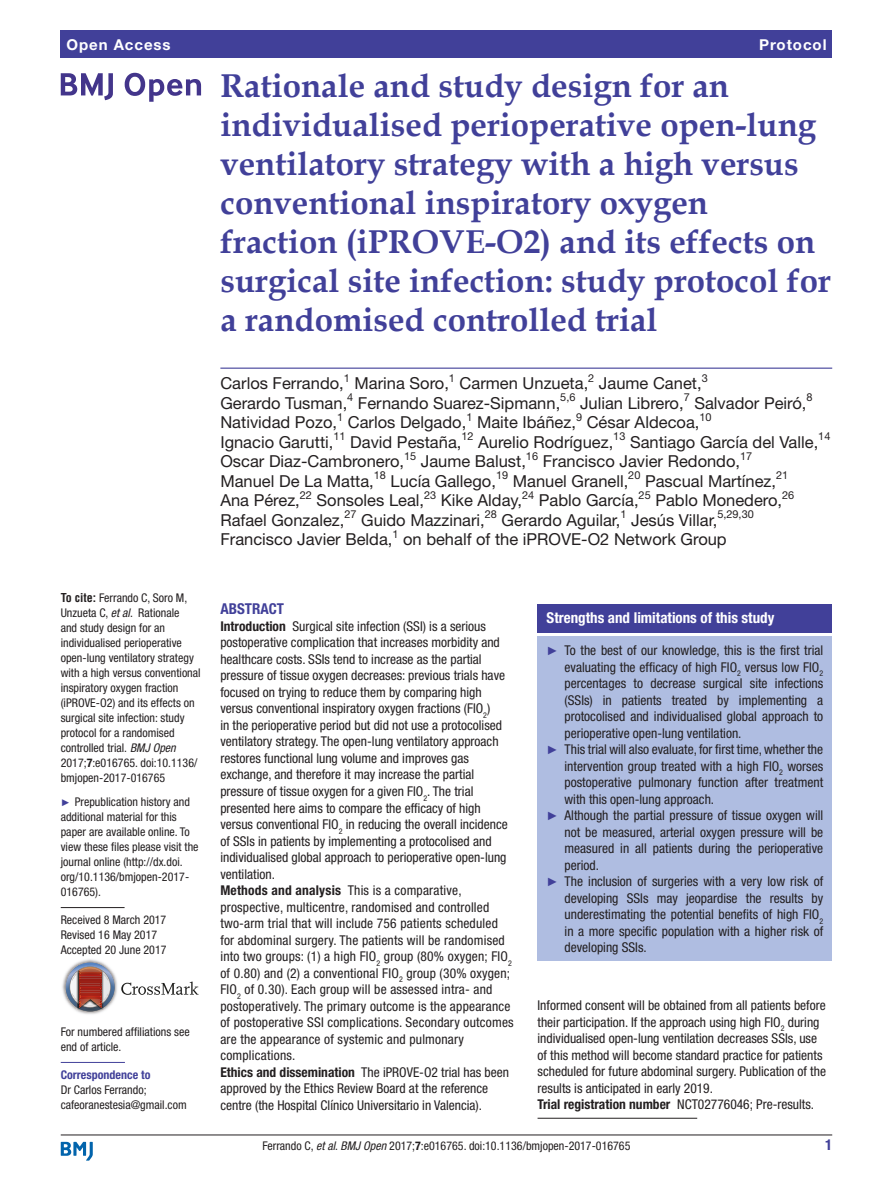
<style>
.page{position:relative;width:893px;height:1191px;background:#fff}
.page>*{position:absolute;margin:0;border:0;box-sizing:border-box;transform-origin:0 0}
.t1{font:700 33px/39px "Book Antiqua";color:#414099}
.t2{font:16.5px/19.5px "Helvetica Neue LT Std";color:#231f20}
.t3{font:700 condensed 15px "Helvetica Neue LT Std";color:#fff}
.t4{font:700 15px "Helvetica Neue LT Std";letter-spacing:.065em;color:#fff}
.t5{font:700 condensed 15px "Helvetica Neue LT Std";color:#414099}
.t6{font:condensed 13.5px/16.5px "Helvetica Neue LT Std";color:#231f20}
.t7{font:condensed 12px/15px "Helvetica Neue LT Std";color:#231f20}
.t8{font:700 condensed 12px "Helvetica Neue LT Std";color:#414099}
.t9{font:10.95px "Helvetica Neue LT Std";color:#231f20}
.s1{font-family:"Helvetica LT Std";font-weight:700}
.s2{font-style:italic}
.s3{font-weight:700}
.s4{font-family:"Arial";font-stretch:normal;font-size:9.75px;color:#414099}
.s5{font-family:"Arial";font-stretch:normal;font-size:12px;color:#414099}
</style>
<div class="page">
<hr style="left:61px;top:1134px;width:771px;height:1px;background:#231f20">
<svg style="left:61px;top:1141px;width:32px;height:19px"></svg>
<div style="left:61px;top:31px;width:771px;height:27px;background:#414099"></div>
<hr style="left:220px;top:367px;width:612px;height:2px;background:#414099">
<hr style="left:61px;top:907px;width:64px;height:1px;background:#231f20">
<hr style="left:61px;top:1062px;width:64px;height:1px;background:#414099">
<svg style="left:61px;top:73px;width:52px;height:27px"></svg>
<svg style="left:125px;top:73px;width:76px;height:29px"></svg>
<img style="left:62px;top:959px;width:55px;height:55px">
<svg style="left:66px;top:962px;width:49px;height:49px;background:#a78689"></svg>
<svg style="left:121px;top:981px;width:78px;height:13px"></svg>
<hr style="left:538px;top:1117px;width:159px;height:1px;background:#231f20">
<div style="left:538px;top:604px;width:294px;height:28px;background:#414099"></div>
<div style="left:538px;top:636px;width:294px;height:325px;background:#afbde1"></div>
<p class="t4" style="left:66px;top:35px;width:106px">Open Access</p>
<p class="t7" style="left:61px;top:590px;width:141px"><span class="s1">To cite:</span> Ferrando C, Soro M,<br>Unzueta C, <span class="s2">et al</span>. Rationale<br>and study design for an individualised perioperative open-lung ventilatory strategy with a high versus conventional inspiratory oxygen fraction (iPROVE-O2) and its effects on surgical site infection: study protocol for a randomised controlled trial. <span class="s2">BMJ Open<br></span>2017;<span class="s3">7</span>:e016765. doi:10.1136/ bmjopen-2017-016765</p>
<p class="t7" style="left:61px;top:794px;width:139px"><span class="s4">►</span> Prepublication history and additional material for this paper are available online. To view these files please visit the journal online (http://dx.doi. org/10.1136/bmjopen-2017-<br>016765).</p>
<p class="t7" style="left:61px;top:912px;width:107px">Received 8 March 2017<br>Revised 16 May 2017<br>Accepted 20 June 2017</p>
<p class="t7" style="left:61px;top:1024px;width:130px">For numbered affiliations see end of article.</p>
<p class="t8" style="left:61px;top:1067px;width:91px">Correspondence to</p>
<p class="t7" style="left:61px;top:1082px;width:127px">Dr Carlos Ferrando; cafeoranestesia@gmail.com</p>
<p class="t4" style="left:759px;top:35px;width:69px">Protocol</p>
<p class="t1" style="left:220px;top:66px;width:612px">Rationale and study design for an individualised perioperative open-lung ventilatory strategy with a high versus conventional inspiratory oxygen fraction (iPROVE-O2) and its effects on surgical site infection: study protocol for a randomised controlled trial</p>
<p class="t2" style="left:220px;top:373px;width:125px">Carlos Ferrando,</p>
<p class="t9" style="left:344px;top:371px;width:8px">1</p>
<p class="t2" style="left:354px;top:373px;width:96px">Marina Soro,</p>
<p class="t9" style="left:449px;top:371px;width:8px">1</p>
<p class="t2" style="left:460px;top:373px;width:130px">Carmen Unzueta,</p>
<p class="t9" style="left:588px;top:371px;width:8px">2</p>
<p class="t2" style="left:599px;top:373px;width:104px">Jaume Canet,</p>
<p class="t9" style="left:702px;top:371px;width:8px">3</p>
<p class="t2" style="left:220px;top:393px;width:128px">Gerardo Tusman,</p>
<p class="t9" style="left:347px;top:391px;width:8px">4</p>
<p class="t2" style="left:358px;top:393px;width:204px">Fernando Suarez-Sipmann,</p>
<p class="t9" style="left:560px;top:391px;width:17px">5,6</p>
<p class="t2" style="left:580px;top:393px;width:105px">Julian Librero,</p>
<p class="t9" style="left:684px;top:391px;width:8px">7</p>
<p class="t2" style="left:694px;top:393px;width:114px">Salvador Peiró,</p>
<p class="t9" style="left:806px;top:391px;width:8px">8</p>
<p class="t2" style="left:220px;top:412px;width:118px">Natividad Pozo,</p>
<p class="t9" style="left:337px;top:410px;width:8px">1</p>
<p class="t2" style="left:348px;top:412px;width:120px">Carlos Delgado,</p>
<p class="t9" style="left:466px;top:410px;width:8px">1</p>
<p class="t2" style="left:477px;top:412px;width:100px">Maite Ibáñez,</p>
<p class="t9" style="left:576px;top:410px;width:8px">9</p>
<p class="t2" style="left:587px;top:412px;width:114px">César Aldecoa,</p>
<p class="t9" style="left:699px;top:410px;width:14px">10</p>
<p class="t2" style="left:220px;top:432px;width:611px">Ignacio Garutti,<sup>11</sup> David Pestaña,<sup>12</sup> Aurelio Rodríguez,<sup>13</sup> Santiago García del Valle,<sup>14<br></sup>Oscar Diaz-Cambronero,<sup>15</sup> Jaume Balust,<sup>16</sup> Francisco Javier Redondo,<sup>17<br></sup>Manuel De La Matta,<sup>18</sup> Lucía Gallego,<sup>19</sup> Manuel Granell,<sup>20</sup> Pascual Martínez,<sup>21<br></sup>Ana Pérez,<sup>22</sup> Sonsoles Leal,<sup>23</sup> Kike Alday,<sup>24</sup> Pablo García,<sup>25</sup> Pablo Monedero,<sup>26<br></sup>Rafael Gonzalez,<sup>27</sup> Guido Mazzinari,<sup>28</sup> Gerardo Aguilar,<sup>1</sup> Jesús Villar,<sup>5,29,30<br></sup>Francisco Javier Belda,<sup>1</sup> on behalf of the iPROVE-O2 Network Group</p>
<p class="t5" style="left:220px;top:600px;width:65px">Abstract</p>
<p class="t6" style="left:220px;top:618px;width:295px"><span class="s3">Introduction</span> Surgical site infection (SSI) is a serious postoperative complication that increases morbidity and healthcare costs. SSIs tend to increase as the partial pressure of tissue oxygen decreases: previous trials have focused on trying to reduce them by comparing high versus conventional inspiratory oxygen fractions (FIO<sub>2</sub>)<br>in the perioperative period but did not use a protocolised ventilatory strategy. The open-lung ventilatory approach restores functional lung volume and improves gas exchange, and therefore it may increase the partial pressure of tissue oxygen for a given FIO<sub>2</sub>. The trial presented here aims to compare the efficacy of high versus conventional FIO<sub>2</sub> in reducing the overall incidence of SSIs in patients by implementing a protocolised and individualised global approach to perioperative open-lung ventilation.<br><span class="s3">Methods and analysis</span> This is a comparative, prospective, multicentre, randomised and controlled two-arm trial that will include 756 patients scheduled for abdominal surgery. The patients will be randomised into two groups: (1) a high FIO<sub>2</sub> group (80% oxygen; FIO<sub>2 </sub>of 0.80) and (2) a conventional FIO<sub>2</sub> group (30% oxygen; FIO<sub>2</sub> of 0.30). Each group will be assessed intra- and postoperatively. The primary outcome is the appearance of postoperative SSI complications. Secondary outcomes are the appearance of systemic and pulmonary complications.<br><span class="s3">Ethics and dissemination</span> The iPROVE-O2 trial has been approved by the Ethics Review Board at the reference centre (the Hospital Clínico Universitario in Valencia).</p>
<p class="t3" style="left:547px;top:609px;width:229px">Strengths and limitations of this study</p>
<p class="t6" style="left:547px;top:642px;width:278px"><span class="s5">►</span> To the best of our knowledge, this is the first trial</p>
<p class="t6" style="left:565px;top:658px;width:260px">evaluating the efficacy of high FIO<sub>2</sub> versus low FIO<sub>2</sub></p>
<p class="t6" style="left:565px;top:675px;width:260px">percentages to decrease surgical site infections</p>
<p class="t6" style="left:565px;top:691px;width:260px">(SSIs) in patients treated by implementing a</p>
<p class="t6" style="left:565px;top:708px;width:260px">protocolised and individualised global approach to</p>
<p class="t6" style="left:565px;top:724px;width:178px">perioperative open-lung ventilation.</p>
<p class="t6" style="left:547px;top:741px;width:278px"><span class="s5">►</span> This trial will also evaluate, for first time, whether the</p>
<p class="t6" style="left:565px;top:757px;width:260px">intervention group treated with a high FIO<sub>2</sub> worses</p>
<p class="t6" style="left:565px;top:774px;width:260px">postoperative pulmonary function after treatment</p>
<p class="t6" style="left:565px;top:790px;width:151px">with this open-lung approach.</p>
<p class="t6" style="left:547px;top:807px;width:278px"><span class="s5">►</span> Although the partial pressure of tissue oxygen will</p>
<p class="t6" style="left:565px;top:823px;width:260px">not be measured, arterial oxygen pressure will be</p>
<p class="t6" style="left:565px;top:840px;width:260px">measured in all patients during the perioperative</p>
<p class="t6" style="left:565px;top:856px;width:36px">period.</p>
<p class="t6" style="left:547px;top:873px;width:278px"><span class="s5">►</span> The inclusion of surgeries with a very low risk of</p>
<p class="t6" style="left:565px;top:889px;width:260px">developing SSIs may jeopardise the results by</p>
<p class="t6" style="left:565px;top:906px;width:260px">underestimating the potential benefits of high FIO<sub>2</sub></p>
<p class="t6" style="left:565px;top:922px;width:260px">in a more specific population with a higher risk of</p>
<p class="t6" style="left:565px;top:939px;width:84px">developing SSIs.</p>
<p class="t6" style="left:538px;top:997px;width:290px">Informed consent will be obtained from all patients before their participation. If the approach using high FIO<sub>2</sub> during individualised open-lung ventilation decreases SSIs, use of this method will become standard practice for patients scheduled for future abdominal surgery. Publication of the results is anticipated in early 2019.<br><span class="s3">Trial registration number</span> NCT02776046; Pre-results.</p>
<p class="t7" style="left:262px;top:1137px;width:369px">Ferrando C, <span class="s2">et al</span>. <span class="s2">BMJ Open</span> 2017;<span class="s3">7</span>:e016765. doi:10.1136/bmjopen-2017-016765</p>
<p class="t5" style="left:825px;top:1135px;width:9px">1</p>
</div>
